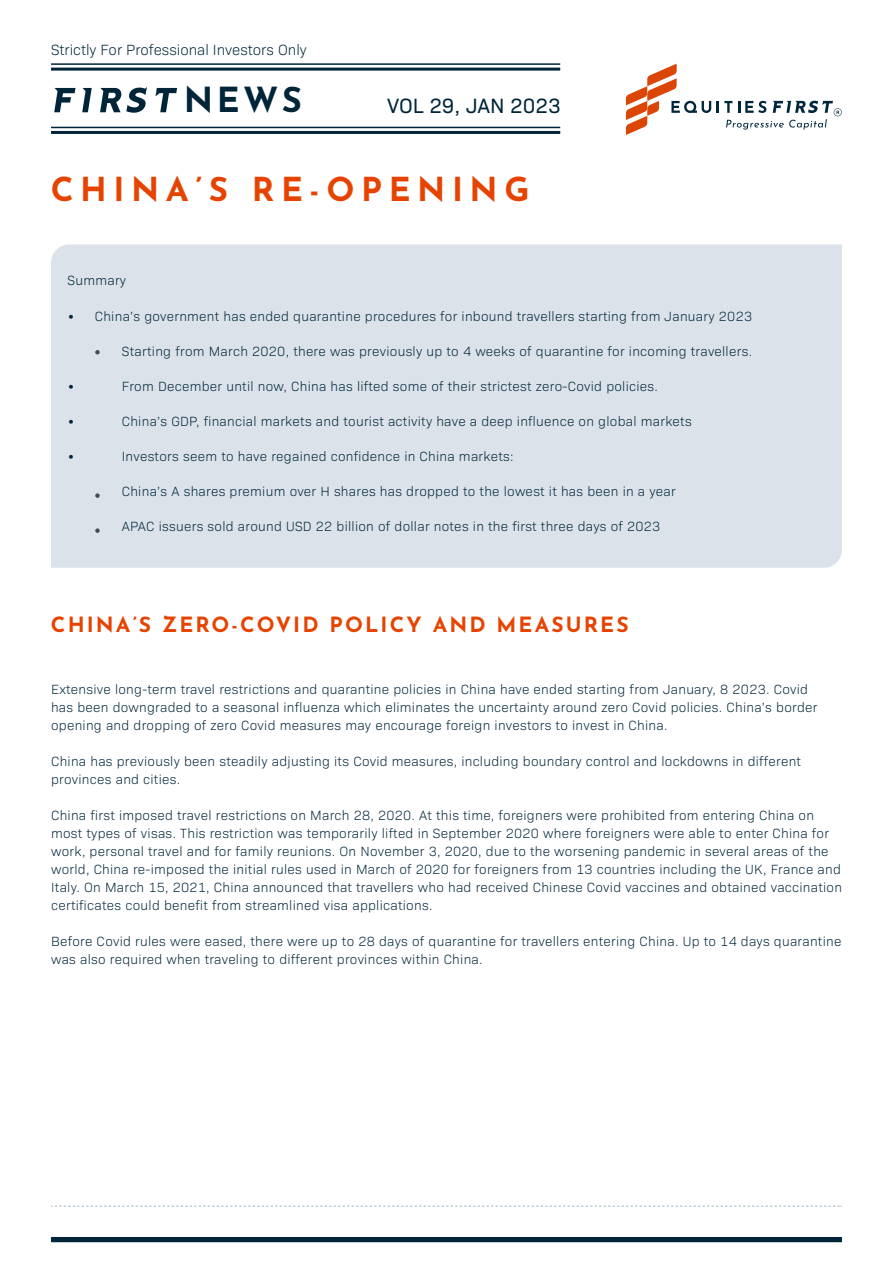
<style>
.page{position:relative;width:893px;height:1263px;background:#fff}
.page>*{position:absolute;margin:0;border:0;box-sizing:border-box;transform-origin:0 0}
.t1{font:700 34.5px "Josefin Sans";color:#002539}
.t2{font:700 33px "Josefin Sans";letter-spacing:.2em;color:#e74300}
.t3{font:700 21px "Josefin Sans";letter-spacing:.1em;color:#e74300}
.t4{font:21px "Bio Sans";color:#002539}
.t5{font:300 15px "Bio Sans";color:#002539}
.t6{font:300 13.5px/18px "Bio Sans";letter-spacing:.02em;color:#002539}
.t7{font:600 13.5px "Josefin Sans";color:#002539}
.s1{font-family:"Josefin Sans";font-weight:600}
</style>
<div class="page">
<div style="left:51px;top:244px;width:791px;height:324px;background:#dbe2e9"></div>
<svg style="left:95px;top:350px;width:5px;height:4px"></svg>
<svg style="left:95px;top:493px;width:5px;height:5px"></svg>
<svg style="left:95px;top:528px;width:5px;height:5px"></svg>
<hr style="left:51px;top:68px;width:509px;height:3px;background:#002539">
<hr style="left:51px;top:63px;width:509px;height:2px;background:#002539">
<hr style="left:51px;top:131px;width:509px;height:3px;background:#002539">
<hr style="left:51px;top:127px;width:509px;height:1px;background:#002539">
<svg style="left:54px;top:88px;width:22px;height:24px"></svg>
<svg style="left:82px;top:88px;width:10px;height:24px"></svg>
<svg style="left:100px;top:87px;width:47px;height:26px"></svg>
<svg style="left:155px;top:88px;width:22px;height:24px"></svg>
<div style="left:51px;top:1237px;width:791px;height:5px;background:#002539"></div>
<svg style="left:626px;top:64px;width:85px;height:71px"></svg>
<svg style="left:717px;top:100px;width:125px;height:30px"></svg>
<svg style="left:51px;top:1205px;width:791px;height:2px"></svg>
<p class="t5" style="left:51px;top:39px;width:257px">Strictly For Professional Investors Only</p>
<p class="t1" style="left:184px;top:69px;width:120px">NEWS</p>
<p class="t4" style="left:387px;top:90px;width:175px">VOL 29, JAN 2023</p>
<p class="t2" style="left:51px;top:160px;width:480px">CHINA’S RE-OPENING</p>
<p class="t6" style="left:67px;top:270px;width:60px">Summary</p>
<p class="t6" style="left:68px;top:306px;width:686px"><span class="s1">•</span> China’s government has ended quarantine procedures for inbound travellers starting from January 2023</p>
<p class="t6" style="left:122px;top:341px;width:632px">Starting from March 2020, there was previously up to 4 weeks of quarantine for incoming travellers.</p>
<p class="t7" style="left:68px;top:375px;width:8px">•</p>
<p class="t6" style="left:122px;top:376px;width:538px">From December until now, China has lifted some of their strictest zero-Covid policies.</p>
<p class="t7" style="left:68px;top:410px;width:8px">•</p>
<p class="t6" style="left:122px;top:411px;width:571px">China’s GDP, financial markets and tourist activity have a deep influence on global markets</p>
<p class="t7" style="left:68px;top:445px;width:8px">•</p>
<p class="t6" style="left:122px;top:446px;width:393px">Investors seem to have regained confidence in China markets:</p>
<p class="t6" style="left:122px;top:481px;width:555px">China’s A shares premium over H shares has dropped to the lowest it has been in a year</p>
<p class="t6" style="left:122px;top:516px;width:540px">APAC issuers sold around USD 22 billion of dollar notes in the first three days of 2023</p>
<p class="t3" style="left:51px;top:606px;width:579px">CHINA’S ZERO-COVID POLICY AND MEASURES</p>
<p class="t6" style="left:51px;top:679px;width:768px">Extensive long-term travel restrictions and quarantine policies in China have ended starting from January, 8 2023. Covid has been downgraded to a seasonal influenza which eliminates the uncertainty around zero Covid policies. China’s border opening and dropping of zero Covid measures may encourage foreign investors to invest in China.</p>
<p class="t6" style="left:51px;top:751px;width:751px">China has previously been steadily adjusting its Covid measures, including boundary control and lockdowns in different provinces and cities.</p>
<p class="t6" style="left:51px;top:805px;width:792px">China first imposed travel restrictions on March 28, 2020. At this time, foreigners were prohibited from entering China on most types of visas. This restriction was temporarily lifted in September 2020 where foreigners were able to enter China for work, personal travel and for family reunions. On November 3, 2020, due to the worsening pandemic in several areas of the world, China re-imposed the initial rules used in March of 2020 for foreigners from 13 countries including the UK, France and Italy. On March 15, 2021, China announced that travellers who had received Chinese Covid vaccines and obtained vaccination certificates could benefit from streamlined visa applications.</p>
<p class="t6" style="left:51px;top:931px;width:792px">Before Covid rules were eased, there were up to 28 days of quarantine for travellers entering China. Up to 14 days quarantine was also required when traveling to different provinces within China.</p>
</div>
